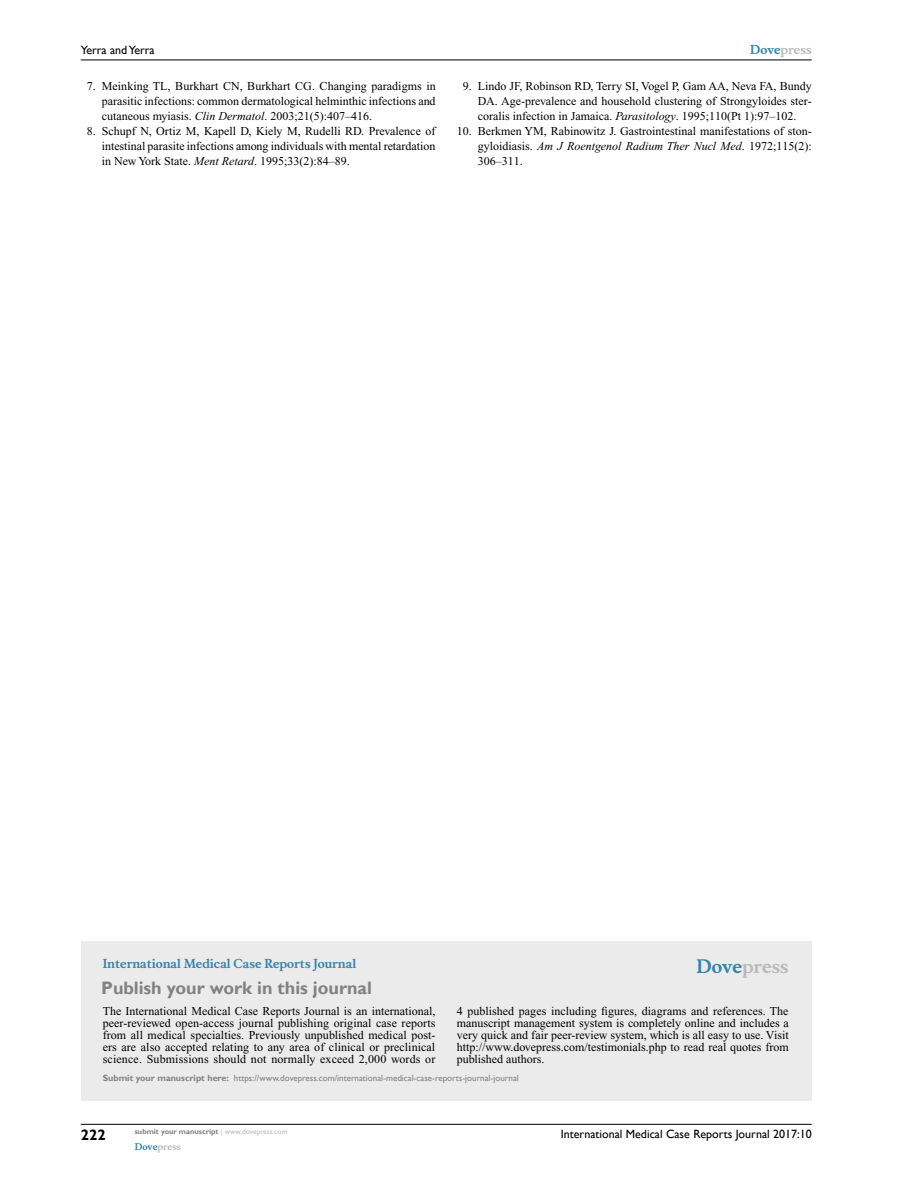
<style>
.page{position:relative;width:918px;height:1188px;background:#fff}
.page>*{position:absolute;margin:0;border:0;box-sizing:border-box;transform-origin:0 0}
.t1{font:700 18px "Gill Sans";color:#808285}
.t2{font:700 18px "Musee";color:#b8babc}
.t3{font:700 15px "Gill Sans";color:#000}
.t4{font:12px/12px "Times New Roman";color:#000;text-align:justify}
.t5{font:12px "Gill Sans";color:#000}
.t6{font:700 12px "Musee";color:#3785ad}
.t7{font:700 12px "Musee";color:#b8babc}
.t8{font:9px "Gill Sans";color:#808285}
.t9{font:700 9px "Musee";color:#b8babc}
.t10{font:700 7.5px "Gill Sans";color:#808285}
.s1{font-style:italic}
.s2{color:#3785ad}
.s3{font-weight:700}
.s4{font-weight:400;color:#b8babc}
</style>
<div class="page">
<div style="left:81px;top:941px;width:731px;height:160px;background:#ebebec"></div>
<hr style="left:81px;top:1124px;width:731px;height:1px;background:#000">
<hr style="left:81px;top:60px;width:731px;height:1px;background:#000">
<p class="t5" style="left:81px;top:43px;width:76px">Yerra and Yerra</p>
<p class="t4" style="left:102px;top:79px;width:336px;line-height:15px;text-indent:-15px">7. Meinking TL, Burkhart CN, Burkhart CG. Changing paradigms in parasitic infections: common dermatological helminthic infections and cutaneous myiasis. <span class="s1">Clin Dermatol</span>. 2003;21(5):407–416.</p>
<p class="t4" style="left:102px;top:124px;width:335px;line-height:15px;text-indent:-15px">8. Schupf N, Ortiz M, Kapell D, Kiely M, Rudelli RD. Prevalence of intestinal parasite infections among individuals with mental retardation in New York State. <span class="s1">Ment Retard</span>. 1995;33(2):84–89.</p>
<p class="t7" style="left:750px;top:43px;width:63px"><span class="s2">Dove</span>press</p>
<p class="t4" style="left:478px;top:79px;width:335px;line-height:15px;text-indent:-15px">9. Lindo JF, Robinson RD, Terry SI, Vogel P, Gam AA, Neva FA, Bundy DA. Age-prevalence and household clustering of Strongyloides ster&shy;coralis infection in Jamaica. <span class="s1">Parasitology</span>. 1995;110(Pt 1):97–102.</p>
<p class="t4" style="left:478px;top:124px;width:335px;line-height:15px;text-indent:-21px">10. Berkmen YM, Rabinowitz J. Gastrointestinal manifestations of ston&shy;gyloidiasis. <span class="s1">Am J Roentgenol Radium Ther Nucl Med</span>. 1972;115(2):<br>306–311.</p>
<p class="t6" style="left:103px;top:956px;width:255px">International Medical Case Reports Journal</p>
<h1 class="t1" style="left:101px;top:977px;width:272px">Publish your work in this journal</h1>
<h1 class="t2" style="left:697px;top:955px;width:94px"><span class="s2">Dove</span>press</h1>
<p class="t4" style="left:103px;top:1005px;width:334px">The International Medical Case Reports Journal is an international, peer-reviewed open-access journal publishing original case reports from all medical specialties. Previously unpublished medical post&shy;ers are also accepted relating to any area of clinical or preclinical science. Submissions should not normally exceed 2,000 words or</p>
<p class="t4" style="left:457px;top:1005px;width:333px">4 published pages including figures, diagrams and references. The manuscript management system is completely online and includes a very quick and fair peer-review system, which is all easy to use. Visit http://www.dovepress.com/testimonials.php to read real quotes from published authors.</p>
<p class="t8" style="left:103px;top:1072px;width:418px"><span class="s3">Submit your manuscript here:</span> https://www.dovepress.com/international-medical-case-reports-journal-journal</p>
<p class="t3" style="left:81px;top:1126px;width:26px">222</p>
<p class="t10" style="left:135px;top:1127px;width:154px">submit your manuscript <span class="s4">| www.dovepress.com</span></p>
<p class="t9" style="left:135px;top:1141px;width:48px"><span class="s2">Dove</span>press</p>
<p class="t5" style="left:561px;top:1127px;width:252px">International Medical Case Reports Journal 2017:10</p>
</div>
